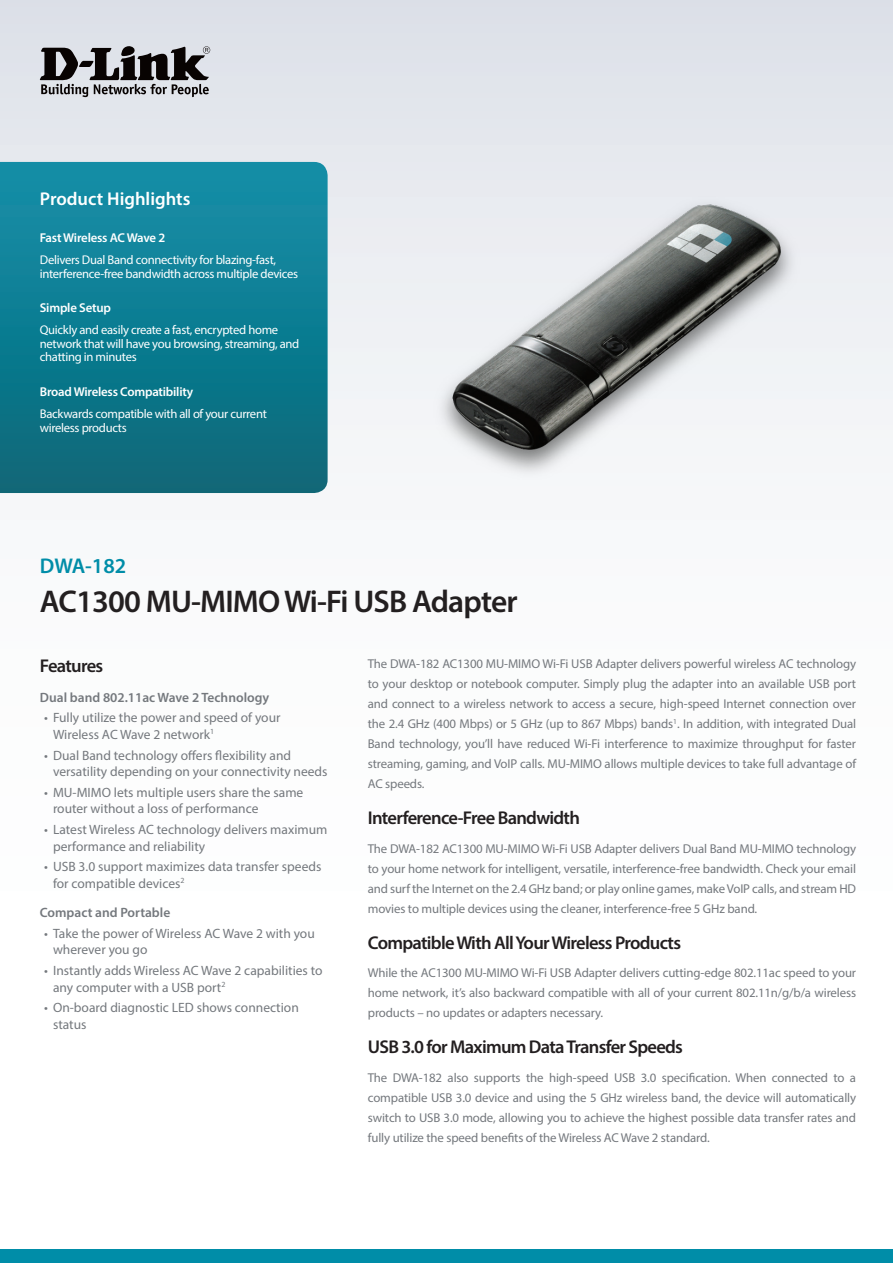
<style>
.page{position:relative;width:893px;height:1263px;background:#fff}
.page>*{position:absolute;margin:0;border:0;box-sizing:border-box;transform-origin:0 0}
.t1{font:600 31.5px "Myriad Pro";letter-spacing:-.025em;color:#231f20}
.t2{font:600 21.3px "Myriad Pro";color:#008da8}
.t3{font:600 18.6px "Myriad Pro";letter-spacing:-.04em;color:#231f20}
.t4{font:600 18.6px "Myriad Pro";color:#fff}
.t5{font:13.5px/16.5px "Myriad Pro";color:#74787d}
.t6{font:600 13.5px "Myriad Pro";color:#74787d}
.t7{font:12.9px/20px "Myriad Pro";letter-spacing:-.01em;color:#74787d;text-align:justify}
.t8{font:600 12.9px "Myriad Pro";letter-spacing:-.015em;color:#fff}
.t9{font:12.6px/13.5px "Myriad Pro";letter-spacing:-.025em;color:#fff}
</style>
<div class="page">
<div style="left:0;top:0;width:893px;height:1084px;background:linear-gradient(to bottom,#e3e6ec,#fff)"></div>
<div style="left:0;top:1249px;width:893px;height:14px;background:#008da8"></div>
<svg style="left:0;top:162px;width:328px;height:331px;background:#0f7c90"></svg>
<svg style="left:40px;top:46px;width:170px;height:51px;background:#807f83"></svg>
<img style="left:408px;top:162px;width:416px;height:331px">
<h3 class="t4" style="left:40px;top:187px;width:152px">Product Highlights</h3>
<p class="t8" style="left:40px;top:229px;width:127px">Fast Wireless AC Wave 2</p>
<p class="t9" style="left:40px;top:253px;width:260px">Delivers Dual Band connectivity for blazing-fast, interference-free bandwidth across multiple devices</p>
<p class="t8" style="left:40px;top:299px;width:73px">Simple Setup</p>
<p class="t9" style="left:40px;top:323px;width:261px">Quickly and easily create a fast, encrypted home network that will have you browsing, streaming, and chatting in minutes</p>
<p class="t8" style="left:40px;top:383px;width:155px">Broad Wireless Compatibility</p>
<p class="t9" style="left:40px;top:407px;width:228px">Backwards compatible with all of your current wireless products</p>
<h2 class="t2" style="left:40px;top:552px;width:88px">DWA-182</h2>
<h1 class="t1" style="left:40px;top:582px;width:479px">AC1300 MU-MIMO Wi-Fi USB Adapter</h1>
<h3 class="t3" style="left:40px;top:654px;width:65px">Features</h3>
<p class="t6" style="left:40px;top:688px;width:231px">Dual band 802.11ac Wave 2 Technology</p>
<p class="t5" style="left:53px;top:709px;width:229px;text-indent:-9px">• Fully utilize the power and speed of your<br>Wireless AC Wave 2 network<sup>1</sup></p>
<p class="t5" style="left:53px;top:747px;width:276px;text-indent:-9px">• Dual Band technology offers flexibility and versatility depending on your connectivity needs</p>
<p class="t5" style="left:53px;top:784px;width:252px;text-indent:-9px">• MU-MIMO lets multiple users share the same router without a loss of performance</p>
<p class="t5" style="left:53px;top:821px;width:276px;text-indent:-9px">• Latest Wireless AC technology delivers maximum performance and reliability</p>
<p class="t5" style="left:53px;top:858px;width:270px;text-indent:-9px">• USB 3.0 support maximizes data transfer speeds for compatible devices<sup>2</sup></p>
<p class="t6" style="left:40px;top:904px;width:132px">Compact and Portable</p>
<p class="t5" style="left:53px;top:925px;width:263px;text-indent:-9px">• Take the power of Wireless AC Wave 2 with you wherever you go</p>
<p class="t5" style="left:53px;top:962px;width:271px;text-indent:-9px">• Instantly adds Wireless AC Wave 2 capabilities to any computer with a USB port<sup>2</sup></p>
<p class="t5" style="left:53px;top:999px;width:247px;text-indent:-9px">• On-board diagnostic LED shows connection status</p>
<p class="t7" style="left:368px;top:654px;width:490px">The DWA-182 AC1300 MU-MIMO Wi-Fi USB Adapter delivers powerful wireless AC technology to your desktop or notebook computer. Simply plug the adapter into an available USB port and connect to a wireless network to access a secure, high-speed Internet connection over the 2.4 GHz (400 Mbps) or 5 GHz (up to 867 Mbps) bands<sup>1</sup>. In addition, with integrated Dual Band technology, you’ll have reduced Wi-Fi interference to maximize throughput for faster streaming, gaming, and VoIP calls. MU-MIMO allows multiple devices to take full advantage of AC speeds.</p>
<h3 class="t3" style="left:368px;top:806px;width:214px">Interference-Free Bandwidth</h3>
<p class="t7" style="left:368px;top:838px;width:490px">The DWA-182 AC1300 MU-MIMO Wi-Fi USB Adapter delivers Dual Band MU-MIMO technology to your home network for intelligent, versatile, interference-free bandwidth. Check your email and surf the Internet on the 2.4 GHz band; or play online games, make VoIP calls, and stream HD movies to multiple devices using the cleaner, interference-free 5 GHz band.</p>
<h3 class="t3" style="left:368px;top:930px;width:315px">Compatible With All Your Wireless Products</h3>
<p class="t7" style="left:368px;top:963px;width:490px">While the AC1300 MU-MIMO Wi-Fi USB Adapter delivers cutting-edge 802.11ac speed to your home network, it’s also backward compatible with all of your current 802.11n/g/b/a wireless products – no updates or adapters necessary.</p>
<h3 class="t3" style="left:368px;top:1035px;width:317px">USB 3.0 for Maximum Data Transfer Speeds</h3>
<p class="t7" style="left:368px;top:1068px;width:490px">The DWA-182 also supports the high-speed USB 3.0 specification. When connected to a compatible USB 3.0 device and using the 5 GHz wireless band, the device will automatically switch to USB 3.0 mode, allowing you to achieve the highest possible data transfer rates and fully utilize the speed benefits of the Wireless AC Wave 2 standard.</p>
</div>
